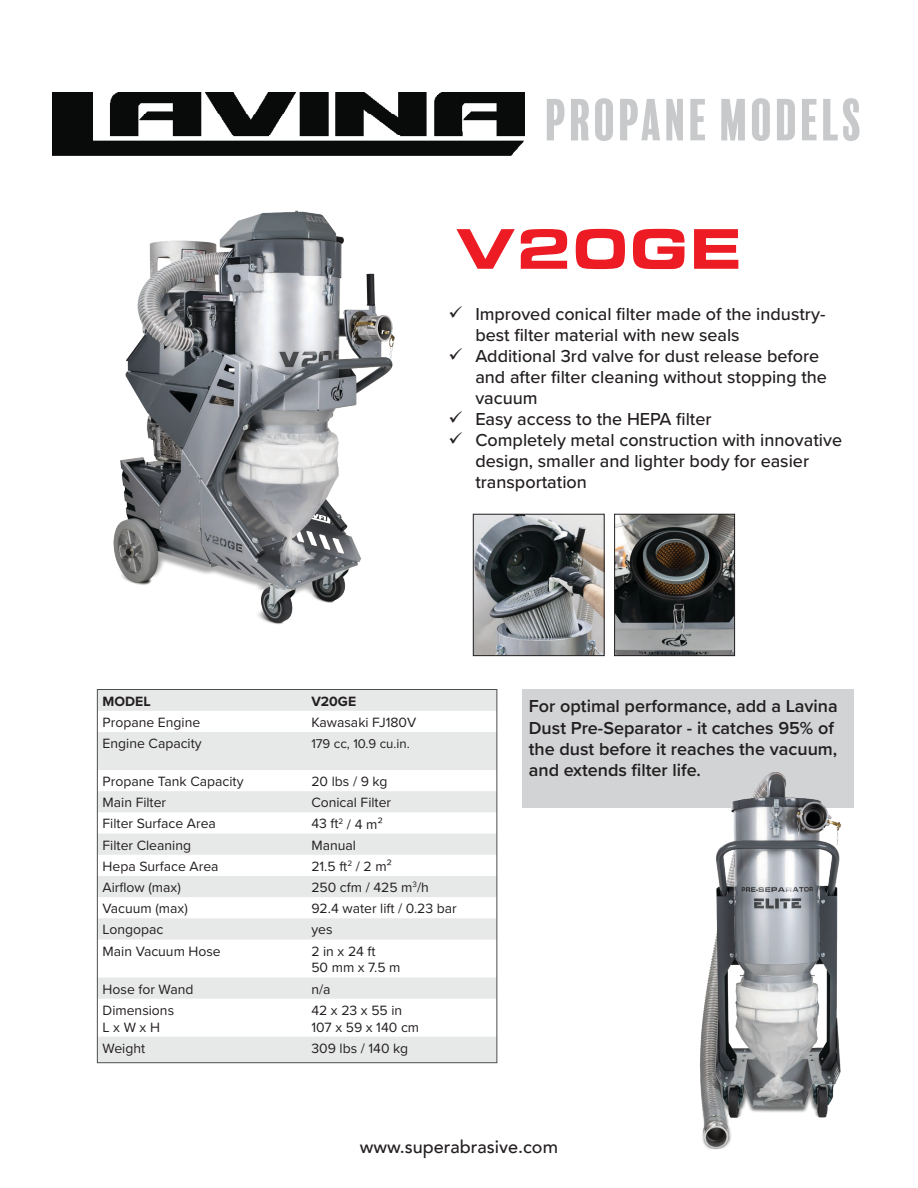
<style>
.page{position:relative;width:918px;height:1188px;background:#fff}
.page>*{position:absolute;margin:0;border:0;box-sizing:border-box;transform-origin:0 0}
.t1{font:900 59.4px "Eurostile Ext";color:#ed1c24}
.t2{font:54px "Balboa Plus Fill";color:#c7c9cb}
.t3{font:500 18px/21px "Proxima Nova";color:#231f20}
.t4{font:600 18px/21px "Proxima Nova";color:#231f20}
.t5{font:500 18px "Avenir";color:#231f20}
.t6{font:13.95px/16.8px "Proxima Nova";color:#231f20}
.t7{font:700 13.95px "Proxima Nova";color:#231f20}
.t8{font:13.2px "Proxima Nova";color:#231f20}
</style>
<div class="page">
<div style="left:523px;top:689px;width:331px;height:119px;background:#d1d3d4"></div>
<img style="left:53px;top:93px;width:471px;height:63px">
<img style="left:700px;top:772px;width:142px;height:377px">
<svg style="left:99px;top:691px;width:396px;height:370px;fill:#edeeee"></svg>
<div style="left:97px;top:689px;width:400px;height:374px;border:1px solid #4d4d4f"></div>
<img style="left:113px;top:210px;width:282px;height:414px">
<img style="left:616px;top:516px;width:117px;height:138px">
<div style="left:614px;top:514px;width:121px;height:142px;border:1px solid #231f20"></div>
<img style="left:475px;top:516px;width:127px;height:138px">
<div style="left:473px;top:514px;width:131px;height:142px;border:1px solid #231f20"></div>
<h2 class="t2" style="left:545px;top:90px;width:321px">PROPANE MODELS</h2>
<h1 class="t1" style="left:456px;top:204px;width:288px">V20GE</h1>
<p class="t3" style="left:475px;top:303px;width:368px">Improved conical filter made of the industry&shy;best filter material with new seals<br>Additional 3rd valve for dust release before and after filter cleaning without stopping the vacuum<br>Easy access to the HEPA filter<br>Completely metal construction with innovative design, smaller and lighter body for easier transportation</p>
<p class="t7" style="left:103px;top:691px;width:50px">MODEL</p>
<p class="t7" style="left:311px;top:691px;width:46px">V20GE</p>
<p class="t6" style="left:103px;top:713px;width:99px">Propane Engine</p>
<p class="t6" style="left:311px;top:713px;width:106px">Kawasaki FJ180V</p>
<p class="t6" style="left:103px;top:735px;width:101px">Engine Capacity</p>
<p class="t8" style="left:311px;top:733px;width:100px">179 cc, 10.9 cu.in.</p>
<p class="t6" style="left:103px;top:772px;width:142px">Propane Tank Capacity</p>
<p class="t6" style="left:311px;top:772px;width:78px">20 lbs / 9 kg</p>
<p class="t6" style="left:103px;top:794px;width:65px">Main Filter</p>
<p class="t6" style="left:311px;top:794px;width:81px">Conical Filter</p>
<p class="t6" style="left:103px;top:815px;width:115px">Filter Surface Area</p>
<p class="t6" style="left:311px;top:815px;width:73px">43 ft<sup>2</sup> / 4 m²</p>
<p class="t6" style="left:103px;top:836px;width:90px">Filter Cleaning</p>
<p class="t6" style="left:311px;top:836px;width:46px">Manual</p>
<p class="t6" style="left:103px;top:857px;width:117px">Hepa Surface Area</p>
<p class="t6" style="left:311px;top:857px;width:82px">21.5 ft<sup>2</sup> / 2 m²</p>
<p class="t6" style="left:103px;top:878px;width:80px">Airflow (max)</p>
<p class="t6" style="left:311px;top:878px;width:119px">250 cfm / 425 m<sup>3</sup>/h</p>
<p class="t6" style="left:103px;top:900px;width:87px">Vacuum (max)</p>
<p class="t6" style="left:311px;top:900px;width:147px">92.4 water lift / 0.23 bar</p>
<p class="t6" style="left:103px;top:921px;width:62px">Longopac</p>
<p class="t6" style="left:311px;top:921px;width:23px">yes</p>
<p class="t6" style="left:103px;top:942px;width:120px">Main Vacuum Hose</p>
<p class="t6" style="left:311px;top:942px;width:91px">2 in x 24 ft<br>50 mm x 7.5 m</p>
<p class="t6" style="left:103px;top:980px;width:92px">Hose for Wand</p>
<p class="t6" style="left:311px;top:980px;width:21px">n/a</p>
<p class="t6" style="left:103px;top:1001px;width:73px">Dimensions<br>L x W x H</p>
<p class="t6" style="left:311px;top:1001px;width:109px">42 x 23 x 55 in<br>107 x 59 x 140 cm</p>
<p class="t6" style="left:103px;top:1039px;width:44px">Weight</p>
<p class="t6" style="left:311px;top:1039px;width:98px">309 lbs / 140 kg</p>
<p class="t4" style="left:529px;top:695px;width:310px">For optimal performance, add a Lavina Dust Pre-Separator - it catches 95% of the dust before it reaches the vacuum, and extends filter life.</p>
<p class="t5" style="left:360px;top:1131px;width:200px">www.superabrasive.com</p>
</div>
